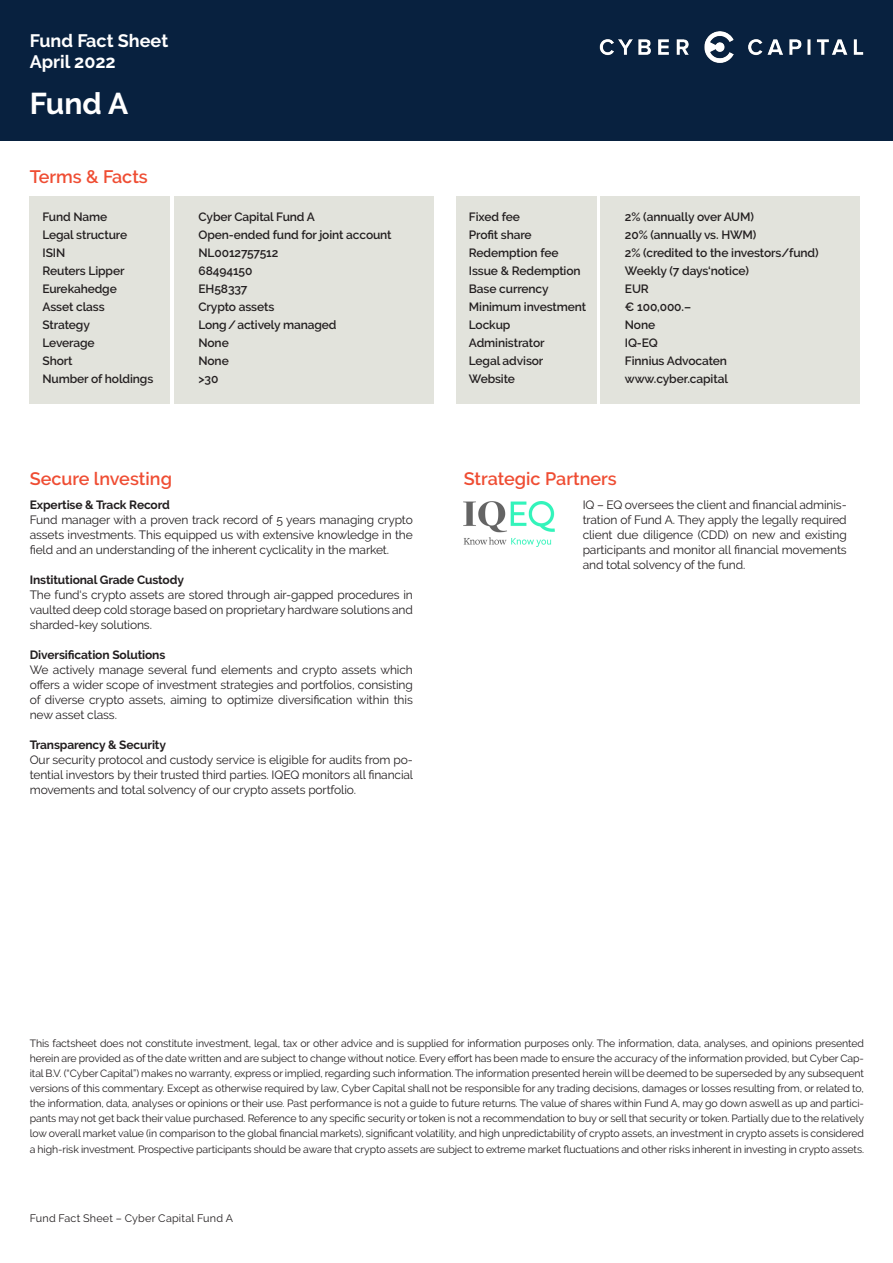
<style>
.page{position:relative;width:893px;height:1263px;background:#fff}
.page>*{position:absolute;margin:0;border:0;box-sizing:border-box;transform-origin:0 0}
.t1{font:700 30px "Raleway";color:#fff}
.t2{font:600 18px "Raleway";color:#ef4d33}
.t3{font:700 18px "Raleway";color:#fff}
.t4{font:12px/15px "Raleway";letter-spacing:-.01em;color:#231f20;text-align:justify}
.t5{font:600 12px "Raleway";letter-spacing:-.01em;color:#231f20}
.t6{font:700 12px "Raleway";letter-spacing:-.01em;color:#231f20}
.t7{font:10.8px "Raleway";letter-spacing:.02em;color:#231f20}
.t8{font:10.5px/15px "Raleway";letter-spacing:-.01em;color:#231f20;text-align:justify}
</style>
<div class="page">
<div style="left:30px;top:197px;width:140px;height:207px;background:#e2e3dc"></div>
<div style="left:174px;top:197px;width:260px;height:207px;background:#e2e3dc"></div>
<div style="left:456px;top:197px;width:140px;height:207px;background:#e2e3dc"></div>
<div style="left:601px;top:197px;width:259px;height:207px;background:#e2e3dc"></div>
<div style="left:0;top:0;width:893px;height:140px;background:#08213f"></div>
<img style="left:599px;top:31px;width:265px;height:32px">
<img style="left:464px;top:501px;width:90px;height:45px">
<p class="t3" style="left:30px;top:30px;width:140px">Fund Fact Sheet</p>
<p class="t3" style="left:30px;top:51px;width:88px">April 2022</p>
<p class="t1" style="left:30px;top:86px;width:100px">Fund A</p>
<p class="t2" style="left:30px;top:166px;width:120px">Terms &amp; Facts</p>
<p class="t5" style="left:43px;top:210px;width:66px">Fund Name</p>
<p class="t5" style="left:199px;top:210px;width:118px">Cyber Capital Fund A</p>
<p class="t5" style="left:43px;top:228px;width:86px">Legal structure</p>
<p class="t5" style="left:199px;top:228px;width:195px">Open-ended fund for joint account</p>
<p class="t5" style="left:43px;top:246px;width:24px">ISIN</p>
<p class="t5" style="left:199px;top:246px;width:81px">NL0012757512</p>
<p class="t5" style="left:43px;top:264px;width:84px">Reuters Lipper</p>
<p class="t5" style="left:199px;top:264px;width:55px">68494150</p>
<p class="t5" style="left:43px;top:282px;width:76px">Eurekahedge</p>
<p class="t5" style="left:199px;top:282px;width:50px">EH58337</p>
<p class="t5" style="left:43px;top:300px;width:64px">Asset class</p>
<p class="t5" style="left:199px;top:300px;width:77px">Crypto assets</p>
<p class="t5" style="left:43px;top:318px;width:49px">Strategy</p>
<p class="t5" style="left:199px;top:318px;width:140px">Long/actively managed</p>
<p class="t5" style="left:43px;top:336px;width:54px">Leverage</p>
<p class="t5" style="left:199px;top:336px;width:32px">None</p>
<p class="t5" style="left:43px;top:354px;width:32px">Short</p>
<p class="t5" style="left:199px;top:354px;width:32px">None</p>
<p class="t5" style="left:43px;top:372px;width:112px">Number of holdings</p>
<p class="t5" style="left:199px;top:372px;width:21px">&gt;30</p>
<p class="t2" style="left:30px;top:468px;width:144px">Secure lnvesting</p>
<p class="t6" style="left:30px;top:498px;width:141px">Expertise &amp; Track Record</p>
<p class="t4" style="left:30px;top:513px;width:385px">Fund manager with a proven track record of 5 years managing crypto assets investments. This equipped us with extensive knowledge in the field and an understanding of the inherent cyclicality in the market.</p>
<p class="t6" style="left:30px;top:573px;width:156px">Institutional Grade Custody</p>
<p class="t4" style="left:30px;top:588px;width:385px">The fund‘s crypto assets are stored through air-gapped procedures in vaulted deep cold storage based on proprietary hardware solutions and sharded-key solutions.</p>
<p class="t6" style="left:30px;top:648px;width:137px">Diversification Solutions</p>
<p class="t4" style="left:30px;top:663px;width:385px">We actively manage several fund elements and crypto assets which offers a wider scope of investment strategies and portfolios, consisting of diverse crypto assets, aiming to optimize diversification within this new asset class.</p>
<p class="t6" style="left:30px;top:738px;width:138px">Transparency &amp; Security</p>
<p class="t4" style="left:30px;top:753px;width:385px">Our security protocol and custody service is eligible for audits from po&shy;tential investors by their trusted third parties. IQEQ monitors all financial movements and total solvency of our crypto assets portfolio.</p>
<p class="t5" style="left:469px;top:210px;width:52px">Fixed fee</p>
<p class="t5" style="left:625px;top:210px;width:131px">2% (annually over AUM)</p>
<p class="t5" style="left:469px;top:228px;width:64px">Profit share</p>
<p class="t5" style="left:625px;top:228px;width:133px">20% (annually vs. HWM)</p>
<p class="t5" style="left:469px;top:246px;width:91px">Redemption fee</p>
<p class="t5" style="left:625px;top:246px;width:195px">2% (credited to the investors/fund)</p>
<p class="t5" style="left:469px;top:264px;width:113px">Issue &amp; Redemption</p>
<p class="t5" style="left:625px;top:264px;width:125px">Weekly (7 days‘notice)</p>
<p class="t5" style="left:469px;top:282px;width:81px">Base currency</p>
<p class="t5" style="left:625px;top:282px;width:25px">EUR</p>
<p class="t5" style="left:469px;top:300px;width:119px">Minimum investment</p>
<p class="t5" style="left:625px;top:300px;width:68px">€ 100,000.–</p>
<p class="t5" style="left:469px;top:318px;width:43px">Lockup</p>
<p class="t5" style="left:625px;top:318px;width:32px">None</p>
<p class="t5" style="left:469px;top:336px;width:77px">Administrator</p>
<p class="t5" style="left:625px;top:336px;width:34px">IQ-EQ</p>
<p class="t5" style="left:469px;top:354px;width:76px">Legal advisor</p>
<p class="t5" style="left:625px;top:354px;width:104px">Finnius Advocaten</p>
<p class="t5" style="left:469px;top:372px;width:48px">Website</p>
<p class="t5" style="left:625px;top:372px;width:104px">www.cyber.capital</p>
<p class="t2" style="left:464px;top:468px;width:155px">Strategic Partners</p>
<p class="t4" style="left:583px;top:498px;width:266px">IQ – EQ oversees the client and financial adminis&shy;tration of Fund A. They apply the legally required client due diligence (CDD) on new and existing participants and monitor all financial movements and total solvency of the fund.</p>
<p class="t8" style="left:30px;top:1036px;width:836px">This factsheet does not constitute investment, legal, tax or other advice and is supplied for information purposes only. The information, data, analyses, and opinions presented herein are provided as of the date written and are subject to change without notice. Every effort has been made to ensure the accuracy of the information provided, but Cyber Cap&shy;ital B.V. (“Cyber Capital”) makes no warranty, express or implied, regarding such information. The information presented herein will be deemed to be superseded by any subsequent versions of this commentary. Except as otherwise required by law, Cyber Capital shall not be responsible for any trading decisions, damages or losses resulting from, or related to, the information, data, analyses or opinions or their use. Past performance is not a guide to future returns. The value of shares within Fund A, may go down aswell as up and partici&shy;pants may not get back their value purchased. Reference to any specific security or token is not a recommendation to buy or sell that security or token. Partially due to the relatively low overall market value (in comparison to the global financial markets), significant volatility, and high unpredictability of crypto assets, an investment in crypto assets is considered a high-risk investment. Prospective participants should be aware that crypto assets are subject to extreme market fluctuations and other risks inherent in investing in crypto assets.</p>
<p class="t7" style="left:30px;top:1212px;width:205px">Fund Fact Sheet – Cyber Capital Fund A</p>
</div>
